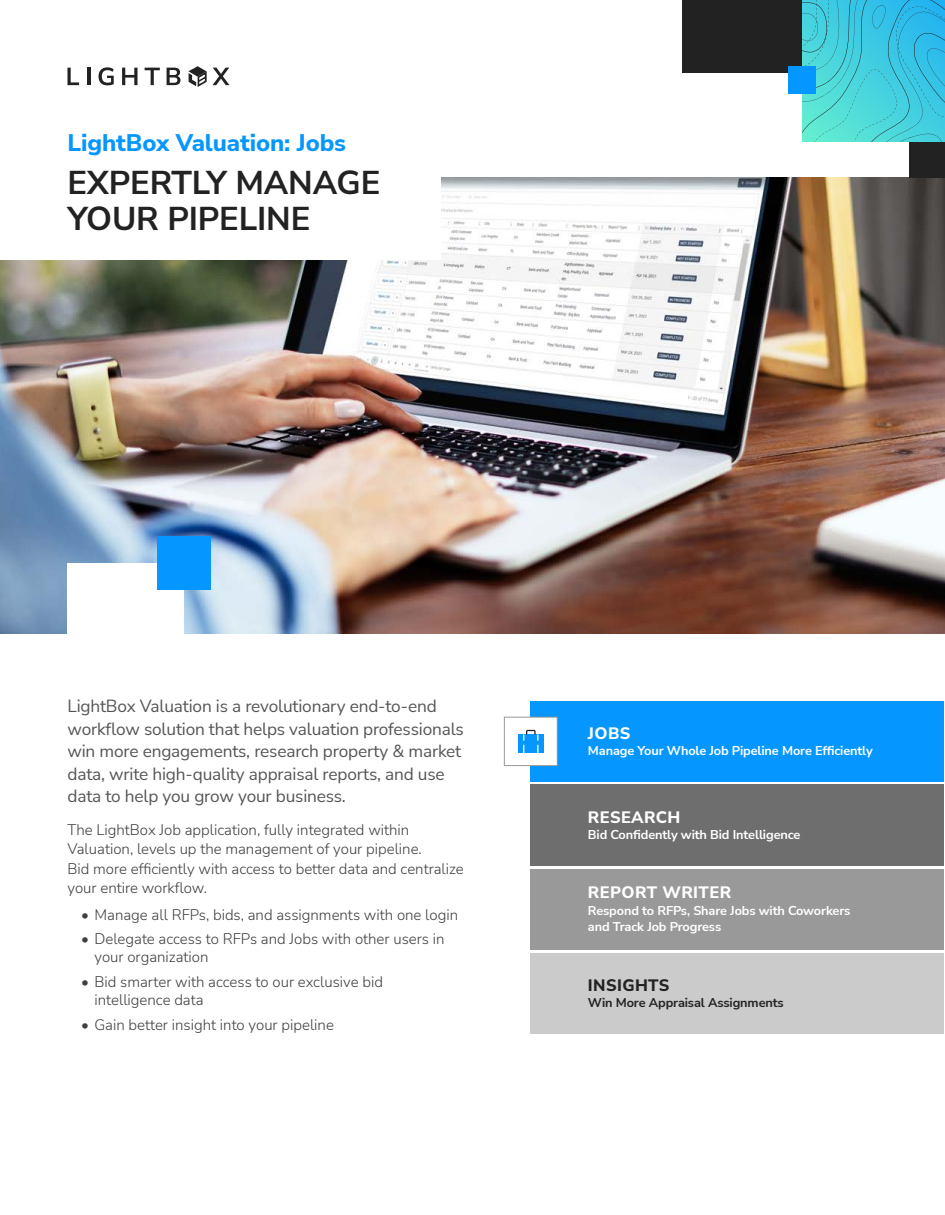
<style>
.page{position:relative;width:945px;height:1215px;background:#fff}
.page>*{position:absolute;margin:0;border:0;box-sizing:border-box;transform-origin:0 0}
.t1{font:700 33px/36px "Nunito Sans";letter-spacing:-.005em;color:#222}
.t2{font:800 24px "Nunito Sans";letter-spacing:-.005em;color:#0597ff}
.t3{font:17.25px/22.5px "Nunito Sans";letter-spacing:-.01em;color:#555}
.t4{font:800 16.5px "Nunito Sans";letter-spacing:.025em;color:#fff}
.t5{font:800 16.5px "Nunito Sans";letter-spacing:.025em;color:#222}
.t6{font:300 15px/19.5px "Nunito Sans";color:#3e3e3f}
.t7{font:700 12.75px/16.5px "Nunito Sans";letter-spacing:-.01em;color:#fff}
.t8{font:700 12.75px "Nunito Sans";letter-spacing:-.01em;color:#222}
</style>
<div class="page">
<svg style="left:68px;top:68px;width:11px;height:17px"></svg>
<hr style="left:87px;top:68px;width:3px;height:17px;background:#222">
<svg style="left:99px;top:67px;width:15px;height:18px"></svg>
<svg style="left:122px;top:68px;width:15px;height:17px"></svg>
<svg style="left:145px;top:68px;width:15px;height:17px"></svg>
<svg style="left:167px;top:68px;width:13px;height:17px"></svg>
<svg style="left:189px;top:66px;width:41px;height:21px"></svg>
<div style="left:683px;top:0;width:262px;height:73px;background:#222"></div>
<svg style="left:803px;top:0;width:142px;height:143px;background:#42cadc"></svg>
<div style="left:789px;top:66px;width:27px;height:28px;background:#0597ff"></div>
<img style="left:0;top:177px;width:944px;height:456px">
<div style="left:68px;top:563px;width:116px;height:72px;background:#fff"></div>
<div style="left:158px;top:536px;width:53px;height:54px;background:#0597ff"></div>
<div style="left:910px;top:142px;width:35px;height:35px;background:#222"></div>
<div style="left:0;top:138px;width:440px;height:122px;background:#fff"></div>
<div style="left:531px;top:701px;width:413px;height:81px;background:#0597ff"></div>
<div style="left:531px;top:785px;width:413px;height:81px;background:#6e6e6e"></div>
<div style="left:531px;top:869px;width:413px;height:81px;background:#999"></div>
<div style="left:531px;top:953px;width:413px;height:81px;background:#cbcbcb"></div>
<div style="left:504px;top:717px;width:53px;height:49px;background:#fff"></div>
<div style="left:504px;top:717px;width:53px;height:49px;border:1px solid #999"></div>
<div style="left:518px;top:734px;width:26px;height:19px;background:#0597ff"></div>
<svg style="left:523px;top:729px;width:16px;height:24px"></svg>
<h2 class="t2" style="left:68px;top:134px;width:280px">LightBox Valuation: Jobs</h2>
<h1 class="t1" style="left:68px;top:167px;width:314px">EXPERTLY MANAGE<br>YOUR PIPELINE</h1>
<p class="t3" style="left:68px;top:696px;width:398px">LightBox Valuation is a revolutionary end-to-end workflow solution that helps valuation professionals win more engagements, research property &amp; market data, write high-quality appraisal reports, and use data to help you grow your business.</p>
<p class="t6" style="left:68px;top:821px;width:398px">The LightBox Job application, fully integrated within Valuation, levels up the management of your pipeline.<br>Bid more efficiently with access to better data and centralize your entire workflow.</p>
<p class="t6" style="left:81px;top:906px;width:379px">• Manage all RFPs, bids, and assignments with one login</p>
<p class="t6" style="left:94px;top:931px;width:351px;line-height:18px;text-indent:-14px">• Delegate access to RFPs and Jobs with other users in your organization</p>
<p class="t6" style="left:94px;top:974px;width:290px;line-height:18px;text-indent:-14px">• Bid smarter with access to our exclusive bid intelligence data</p>
<p class="t6" style="left:81px;top:1016px;width:254px">• Gain better insight into your pipeline</p>
<p class="t4" style="left:588px;top:727px;width:44px">JOBS</p>
<p class="t7" style="left:588px;top:742px;width:286px">Manage Your Whole Job Pipeline More Efficiently</p>
<p class="t4" style="left:588px;top:811px;width:94px">RESEARCH</p>
<p class="t7" style="left:588px;top:826px;width:214px">Bid Confidently with Bid Intelligence</p>
<p class="t4" style="left:588px;top:886px;width:145px">REPORT WRITER</p>
<p class="t7" style="left:588px;top:902px;width:264px">Respond to RFPs, Share Jobs with Coworkers and Track Job Progress</p>
<p class="t5" style="left:588px;top:979px;width:83px">INSIGHTS</p>
<p class="t8" style="left:588px;top:994px;width:197px">Win More Appraisal Assignments</p>
</div>
